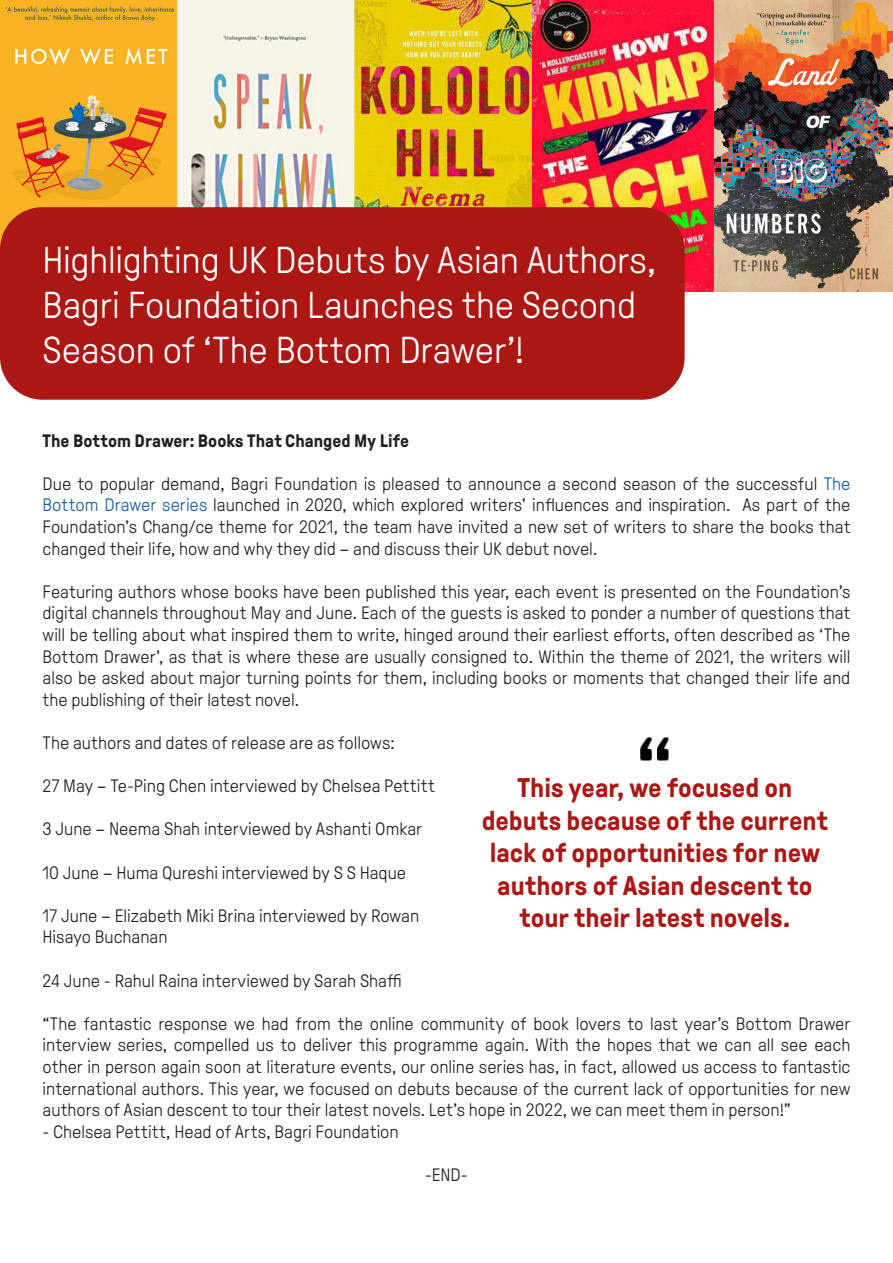
<style>
.page{position:relative;width:893px;height:1263px;background:#fff}
.page>*{position:absolute;margin:0;border:0;box-sizing:border-box;transform-origin:0 0}
.t1{font:300 37.5px/45px "GT Pressura";letter-spacing:-.005em;color:#fff}
.Paragraph_Style_1{font:700 27px/32.4px "GT Pressura";color:#ab1814;text-align:center}
.Paragraph_Style_1-2{font:300 18px/21.6px "GT Pressura";color:#231f20;text-align:justify}
.Paragraph_Style_1-3{font:700 18px "GT Pressura";color:#231f20}
.s1{color:#175d9e}
</style>
<div class="page">
<img style="left:0;top:0;width:893px;height:291px">
<div style="left:0;top:207px;width:685px;height:193px;background:#ab1814;border-radius:43px"></div>
<img style="left:640px;top:737px;width:29px;height:24px">
<p class="t1" style="left:43px;top:238px;width:615px">Highlighting UK Debuts by Asian Authors,<br>Bagri Foundation Launches the Second<br>Season of ‘The Bottom Drawer’!</p>
<p class="Paragraph_Style_1-3" style="left:43px;top:431px;width:368px">The Bottom Drawer: Books That Changed My Life</p>
<p class="Paragraph_Style_1-2" style="left:43px;top:473px;width:810px">Due to popular demand, Bagri Foundation is pleased to announce a second season of the successful <span class="s1">The Bottom Drawer series</span> launched in 2020, which explored writers’ influences and inspiration. As part of the Foundation’s Chang/ce theme for 2021, the team have invited a new set of writers to share the books that changed their life, how and why they did – and discuss their UK debut novel.</p>
<p class="Paragraph_Style_1-2" style="left:43px;top:581px;width:809px">Featuring authors whose books have been published this year, each event is presented on the Foundation’s digital channels throughout May and June. Each of the guests is asked to ponder a number of questions that will be telling about what inspired them to write, hinged around their earliest efforts, often described as ‘The Bottom Drawer’, as that is where these are usually consigned to. Within the theme of 2021, the writers will also be asked about major turning points for them, including books or moments that changed their life and the publishing of their latest novel.</p>
<p class="Paragraph_Style_1-2" style="left:43px;top:732px;width:354px">The authors and dates of release are as follows:</p>
<p class="Paragraph_Style_1-2" style="left:43px;top:775px;width:394px">27 May – Te-Ping Chen interviewed by Chelsea Pettitt</p>
<p class="Paragraph_Style_1-2" style="left:43px;top:819px;width:381px">3 June – Neema Shah interviewed by Ashanti Omkar</p>
<p class="Paragraph_Style_1-2" style="left:43px;top:862px;width:365px">10 June – Huma Qureshi interviewed by S S Haque</p>
<p class="Paragraph_Style_1-2" style="left:43px;top:905px;width:378px">17 June – Elizabeth Miki Brina interviewed by Rowan<br>Hisayo Buchanan</p>
<p class="Paragraph_Style_1-2" style="left:43px;top:970px;width:361px">24 June - Rahul Raina interviewed by Sarah Shaffi</p>
<p class="Paragraph_Style_1-2" style="left:43px;top:1013px;width:809px">“The fantastic response we had from the online community of book lovers to last year’s Bottom Drawer interview series, compelled us to deliver this programme again. With the hopes that we can all see each other in person again soon at literature events, our online series has, in fact, allowed us access to fantastic international authors. This year, we focused on debuts because of the current lack of opportunities for new authors of Asian descent to tour their latest novels. Let’s hope in 2022, we can meet them in person!”</p>
<p class="Paragraph_Style_1-2" style="left:43px;top:1121px;width:358px">- Chelsea Pettitt, Head of Arts, Bagri Foundation</p>
<p class="Paragraph_Style_1-2" style="left:425px;top:1164px;width:44px">-END-</p>
<p class="Paragraph_Style_1" style="left:482px;top:772px;width:348px">This year, we focused on debuts because of the current lack of opportunities for new authors of Asian descent to tour their latest novels.</p>
</div>
